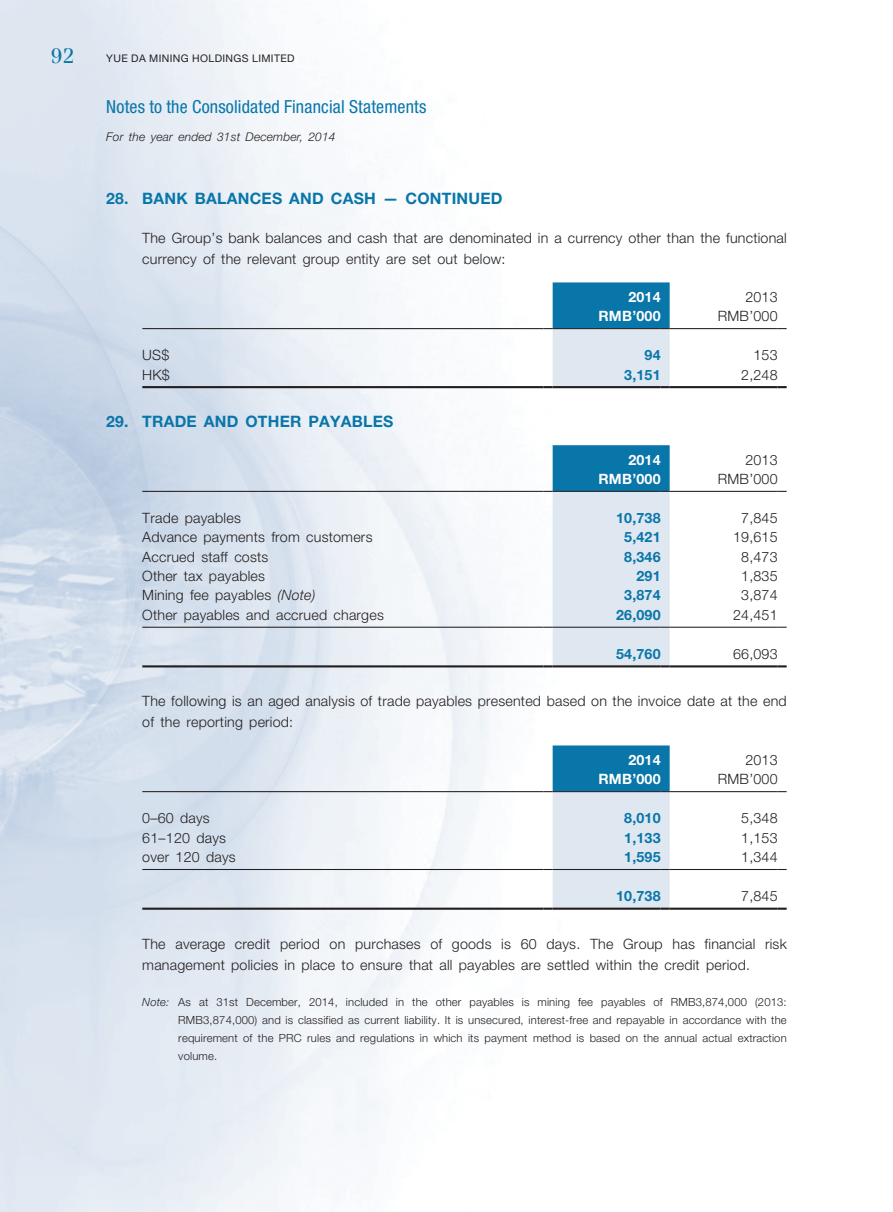
<style>
.page{position:relative;width:893px;height:1212px;background:#fff}
.page>*{position:absolute;margin:0;border:0;box-sizing:border-box;transform-origin:0 0}
.t1{font:21px "Fenice Std";color:#0976a9}
.t2{font:condensed 18px "Helvetica Neue LT Std";letter-spacing:.01em;color:#0976a9}
._03_H1{font:700 15.75px "Helvetica Neue LT Std";letter-spacing:.015em;color:#0976a9}
._12___P2{font:300 14.25px/21px "Helvetica Neue LT Std";letter-spacing:.015em;color:#231f20}
._15_Table_Stub{font:300 14.25px "Helvetica Neue LT Std";letter-spacing:.015em;color:#231f20}
._01_Body_Text{font:300 14.25px "Helvetica Neue LT Std";letter-spacing:.015em;color:#231f20}
._01_Body_Text-2{font:700 14.25px "Helvetica Neue LT Std";letter-spacing:.015em;color:#0976a9}
._01_Body_Text-3{font:700 14.25px "Helvetica Neue LT Std";letter-spacing:.015em;color:#fff}
.t3{font:italic 300 12px "Helvetica Neue LT Std";letter-spacing:.015em;color:#231f20}
._22____IN2__Note{font:300 11.25px/18px "Helvetica Neue LT Std";letter-spacing:.015em;color:#231f20;text-align:justify}
.t4{font:10.5px "Helvetica Neue LT Std";letter-spacing:.035em;color:#231f20}
.s1{font-style:italic}
</style>
<div class="page">
<hr style="left:142px;top:328px;width:402px;height:1px;background:#231f20">
<hr style="left:670px;top:328px;width:108px;height:1px;background:#231f20">
<hr style="left:142px;top:386px;width:402px;height:2px;background:#231f20">
<svg style="left:544px;top:282px;width:126px;height:106px;background:#86b5cf"></svg>
<hr style="left:670px;top:386px;width:108px;height:2px;background:#231f20">
<svg style="left:778px;top:386px;width:9px;height:2px"></svg>
<hr style="left:142px;top:491px;width:402px;height:1px;background:#231f20">
<hr style="left:670px;top:491px;width:108px;height:1px;background:#231f20">
<hr style="left:142px;top:627px;width:402px;height:1px;background:#231f20">
<hr style="left:670px;top:627px;width:108px;height:1px;background:#231f20">
<hr style="left:142px;top:665px;width:402px;height:2px;background:#231f20">
<svg style="left:544px;top:445px;width:126px;height:222px;background:#b6d0e1"></svg>
<hr style="left:670px;top:665px;width:108px;height:2px;background:#231f20">
<svg style="left:778px;top:665px;width:9px;height:2px"></svg>
<hr style="left:142px;top:791px;width:402px;height:1px;background:#231f20">
<hr style="left:670px;top:791px;width:108px;height:1px;background:#231f20">
<hr style="left:142px;top:869px;width:402px;height:1px;background:#231f20">
<hr style="left:670px;top:869px;width:108px;height:1px;background:#231f20">
<hr style="left:142px;top:907px;width:402px;height:3px;background:#231f20">
<svg style="left:544px;top:745px;width:126px;height:165px;background:#a5c6da"></svg>
<hr style="left:670px;top:907px;width:108px;height:3px;background:#231f20">
<svg style="left:778px;top:907px;width:9px;height:3px"></svg>
<h1 class="t1" style="left:51px;top:43px;width:25px">92</h1>
<p class="t4" style="left:106px;top:52px;width:190px">YUE DA MINING HOLDINGS LIMITED</p>
<p class="t2" style="left:106px;top:96px;width:322px">Notes to the Consolidated Financial Statements</p>
<p class="t3" style="left:106px;top:130px;width:231px">For the year ended 31st December, 2014</p>
<p class="_03_H1" style="left:106px;top:189px;width:398px">28. BANK BALANCES AND CASH — CONTINUED</p>
<p class="_12___P2" style="left:142px;top:228px;width:646px">The Group’s bank balances and cash that are denominated in a currency other than the functional currency of the relevant group entity are set out below:</p>
<p class="_01_Body_Text-3" style="left:628px;top:288px;width:34px">2014</p>
<p class="_01_Body_Text" style="left:745px;top:288px;width:34px">2013</p>
<p class="_01_Body_Text-3" style="left:598px;top:307px;width:64px">RMB’000</p>
<p class="_01_Body_Text" style="left:718px;top:307px;width:61px">RMB’000</p>
<p class="_15_Table_Stub" style="left:142px;top:346px;width:29px">US$</p>
<p class="_01_Body_Text-2" style="left:645px;top:346px;width:18px">94</p>
<p class="_01_Body_Text" style="left:753px;top:346px;width:26px">153</p>
<p class="_15_Table_Stub" style="left:142px;top:366px;width:29px">HK$</p>
<p class="_01_Body_Text-2" style="left:624px;top:366px;width:38px">3,151</p>
<p class="_01_Body_Text" style="left:741px;top:366px;width:38px">2,248</p>
<p class="_03_H1" style="left:106px;top:412px;width:289px">29. TRADE AND OTHER PAYABLES</p>
<p class="_01_Body_Text-3" style="left:628px;top:451px;width:34px">2014</p>
<p class="_01_Body_Text" style="left:745px;top:451px;width:34px">2013</p>
<p class="_01_Body_Text-3" style="left:598px;top:470px;width:64px">RMB’000</p>
<p class="_01_Body_Text" style="left:718px;top:470px;width:61px">RMB’000</p>
<p class="_15_Table_Stub" style="left:142px;top:509px;width:100px">Trade payables</p>
<p class="_01_Body_Text-2" style="left:616px;top:509px;width:46px">10,738</p>
<p class="_01_Body_Text" style="left:741px;top:509px;width:38px">7,845</p>
<p class="_15_Table_Stub" style="left:142px;top:529px;width:232px">Advance payments from customers</p>
<p class="_01_Body_Text-2" style="left:624px;top:528px;width:38px">5,421</p>
<p class="_01_Body_Text" style="left:733px;top:529px;width:46px">19,615</p>
<p class="_15_Table_Stub" style="left:142px;top:548px;width:128px">Accrued staff costs</p>
<p class="_01_Body_Text-2" style="left:624px;top:548px;width:38px">8,346</p>
<p class="_01_Body_Text" style="left:741px;top:548px;width:38px">8,473</p>
<p class="_15_Table_Stub" style="left:142px;top:567px;width:124px">Other tax payables</p>
<p class="_01_Body_Text-2" style="left:636px;top:567px;width:26px">291</p>
<p class="_01_Body_Text" style="left:741px;top:567px;width:38px">1,835</p>
<p class="_15_Table_Stub" style="left:142px;top:587px;width:175px">Mining fee payables <span class="s1">(Note)</span></p>
<p class="_01_Body_Text-2" style="left:624px;top:586px;width:38px">3,874</p>
<p class="_01_Body_Text" style="left:741px;top:587px;width:38px">3,874</p>
<p class="_15_Table_Stub" style="left:142px;top:606px;width:243px">Other payables and accrued charges</p>
<p class="_01_Body_Text-2" style="left:616px;top:606px;width:46px">26,090</p>
<p class="_01_Body_Text" style="left:733px;top:606px;width:46px">24,451</p>
<p class="_01_Body_Text-2" style="left:616px;top:645px;width:46px">54,760</p>
<p class="_01_Body_Text" style="left:733px;top:645px;width:46px">66,093</p>
<p class="_12___P2" style="left:142px;top:691px;width:646px">The following is an aged analysis of trade payables presented based on the invoice date at the end of the reporting period:</p>
<p class="_01_Body_Text-3" style="left:628px;top:751px;width:34px">2014</p>
<p class="_01_Body_Text" style="left:745px;top:751px;width:34px">2013</p>
<p class="_01_Body_Text-3" style="left:598px;top:770px;width:64px">RMB’000</p>
<p class="_01_Body_Text" style="left:718px;top:770px;width:61px">RMB’000</p>
<p class="_15_Table_Stub" style="left:142px;top:809px;width:69px">0–60 days</p>
<p class="_01_Body_Text-2" style="left:624px;top:809px;width:38px">8,010</p>
<p class="_01_Body_Text" style="left:741px;top:809px;width:38px">5,348</p>
<p class="_15_Table_Stub" style="left:142px;top:829px;width:85px">61–120 days</p>
<p class="_01_Body_Text-2" style="left:624px;top:829px;width:38px">1,133</p>
<p class="_01_Body_Text" style="left:741px;top:829px;width:38px">1,153</p>
<p class="_15_Table_Stub" style="left:142px;top:848px;width:95px">over 120 days</p>
<p class="_01_Body_Text-2" style="left:624px;top:848px;width:38px">1,595</p>
<p class="_01_Body_Text" style="left:741px;top:848px;width:38px">1,344</p>
<p class="_01_Body_Text-2" style="left:616px;top:887px;width:46px">10,738</p>
<p class="_01_Body_Text" style="left:741px;top:887px;width:38px">7,845</p>
<p class="_12___P2" style="left:142px;top:933px;width:646px">The average credit period on purchases of goods is 60 days. The Group has financial risk management policies in place to ensure that all payables are settled within the credit period.</p>
<p class="_22____IN2__Note" style="left:178px;top:992px;width:610px;text-indent:-36px"><span class="s1">Note:</span> As at 31st December, 2014, included in the other payables is mining fee payables of RMB3,874,000 (2013:<br>RMB3,874,000) and is classified as current liability. It is unsecured, interest-free and repayable in accordance with the requirement of the PRC rules and regulations in which its payment method is based on the annual actual extraction volume.</p>
</div>
